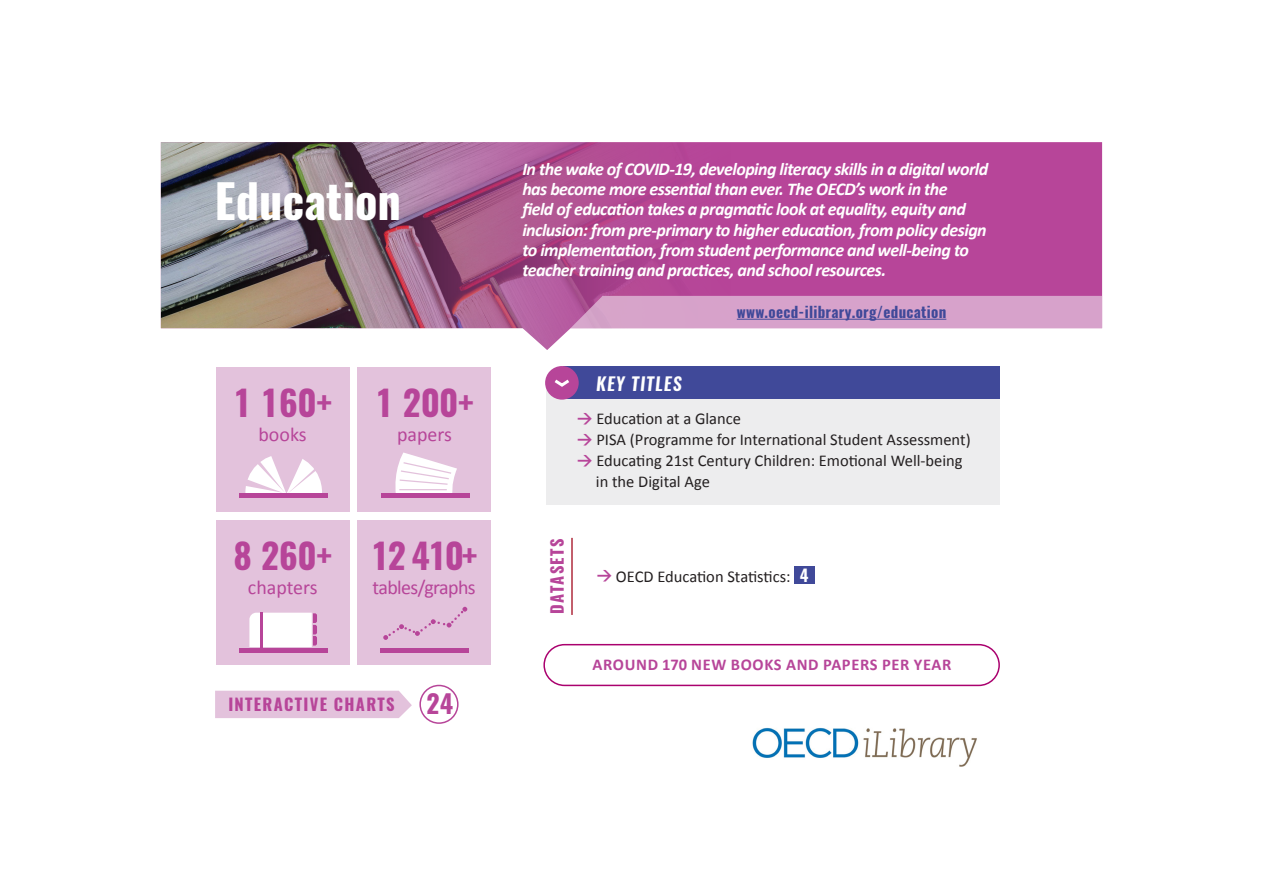
<style>
.page{position:relative;width:1263px;height:893px;background:#fff}
.page>*{position:absolute;margin:0;border:0;box-sizing:border-box;transform-origin:0 0}
.t1{font:700 46.5px "Oswald";color:#fff}
.t2{font:700 34.95px "Oswald";color:#b74599}
.t3{font:19.95px "Calibri";letter-spacing:-.01em;color:#b74599}
.t4{font:19.95px "Calibri";letter-spacing:-.03em;color:#b74599}
.t5{font:italic 700 18px/20.2px "Calibri";letter-spacing:-.03em;color:#fff}
.t6{font:italic 600 18px "Oswald";letter-spacing:.06em;color:#fff}
.t7{font:16.5px "Calibri";color:#231f20}
.t8{font:700 16.5px "Calibri";letter-spacing:.04em;color:#b74599}
.t9{font:700 16.5px "Oswald";letter-spacing:.08em;color:#b74599}
.t10{font:700 15px "Oswald";letter-spacing:.02em;color:#404999}
.s1{font-size:25.5px}
.s2{font-family:"DIN Pro";font-weight:700;font-size:15px;color:#b74599}
.s3{font-family:"Oswald";font-weight:700;color:#fff}
</style>
<div class="page">
<div style="left:739px;top:142px;width:363px;height:187px;background:#b74599"></div>
<img style="left:161px;top:142px;width:578px;height:208px">
<div style="left:546px;top:384px;width:454px;height:120px;background:#ededee"></div>
<div style="left:563px;top:367px;width:437px;height:32px;background:#404999"></div>
<div style="left:545px;top:366px;width:34px;height:34px;background:#b74599;border-radius:50%"></div>
<svg style="left:554px;top:379px;width:15px;height:8px"></svg>
<div style="left:357px;top:520px;width:134px;height:145px;background:#e3c2dc"></div>
<div style="left:216px;top:368px;width:133px;height:144px;background:#e3c2dc"></div>
<div style="left:216px;top:520px;width:133px;height:145px;background:#e3c2dc"></div>
<div style="left:357px;top:368px;width:134px;height:144px;background:#e3c2dc"></div>
<hr style="left:571px;top:538px;width:2px;height:77px;background:#af2b3d">
<div style="left:543px;top:644px;width:457px;height:42px;border:2px solid #aa016e;border-radius:20px"></div>
<svg style="left:245px;top:456px;width:77px;height:37px"></svg>
<div style="left:240px;top:493px;width:88px;height:5px;background:#b74599"></div>
<hr style="left:260px;top:612px;width:2px;height:36px;background:#b74599">
<svg style="left:249px;top:613px;width:68px;height:34px;background:#f7ebf4"></svg>
<hr style="left:239px;top:648px;width:88px;height:4px;background:#b74599">
<svg style="left:395px;top:452px;width:62px;height:41px"></svg>
<hr style="left:399px;top:489px;width:48px;height:1px;background:#e3c2dc">
<div style="left:381px;top:493px;width:88px;height:5px;background:#b74599"></div>
<svg style="left:383px;top:607px;width:84px;height:33px"></svg>
<hr style="left:380px;top:648px;width:89px;height:4px;background:#b74599">
<div style="left:795px;top:567px;width:20px;height:17px;background:#404999"></div>
<div style="left:215px;top:691px;width:197px;height:27px;background:#e3c2dc"></div>
<div style="left:419px;top:685px;width:40px;height:39px;border:2px solid #b74599;border-radius:50%"></div>
<div style="left:570px;top:296px;width:532px;height:32px;background:#d7a2cb"></div>
<hr style="left:737px;top:319px;width:209px;height:1px;background:#404999">
<img style="left:752px;top:727px;width:225px;height:40px">
<p class="t1" style="left:215px;top:168px;width:188px">Education</p>
<p class="t2" style="left:233px;top:379px;width:100px">1 160+</p>
<p class="t3" style="left:258px;top:422px;width:50px">books</p>
<p class="t2" style="left:233px;top:532px;width:100px">8 260+</p>
<p class="t3" style="left:248px;top:575px;width:71px">chapters</p>
<p class="t2" style="left:375px;top:379px;width:100px">1 200+</p>
<p class="t3" style="left:397px;top:422px;width:56px">papers</p>
<p class="t2" style="left:371px;top:532px;width:108px">12 410+</p>
<p class="t4" style="left:373px;top:575px;width:105px">tables/graphs</p>
<p class="t9" style="left:228px;top:693px;width:227px">INTERACTIVE CHARTS <span class="s1">24</span></p>
<p class="t5" style="left:522px;top:159px;width:467px">In the wake of COVID-19, developing literacy skills in a digital world has become more essential than ever. The OECD’s work in the<br>field of education takes a pragmatic look at equality, equity and inclusion: from pre-primary to higher education, from policy design to implementation, from student performance and well-being to teacher training and practices, and school resources.</p>
<p class="t6" style="left:596px;top:371px;width:87px">KEY TITLES</p>
<p class="t10" style="left:737px;top:301px;width:211px">www.oecd-ilibrary.org/education</p>
<p class="t7" style="left:577px;top:408px;width:165px"><span class="s2">→</span> Education at a Glance</p>
<p class="t7" style="left:577px;top:429px;width:395px"><span class="s2">→</span> PISA (Programme for International Student Assessment)</p>
<p class="t7" style="left:577px;top:450px;width:387px"><span class="s2">→</span> Educating 21st Century Children: Emotional Well-being</p>
<p class="t7" style="left:596px;top:471px;width:115px">in the Digital Age</p>
<p class="t9" style="left:545px;top:614px;width:77px;rotate:-90deg">DATASETS</p>
<p class="t7" style="left:597px;top:566px;width:213px"><span class="s2">→</span> OECD Education Statistics: <span class="s3">4</span></p>
<p class="t8" style="left:592px;top:654px;width:360px">AROUND 170 NEW BOOKS AND PAPERS PER YEAR</p>
</div>
